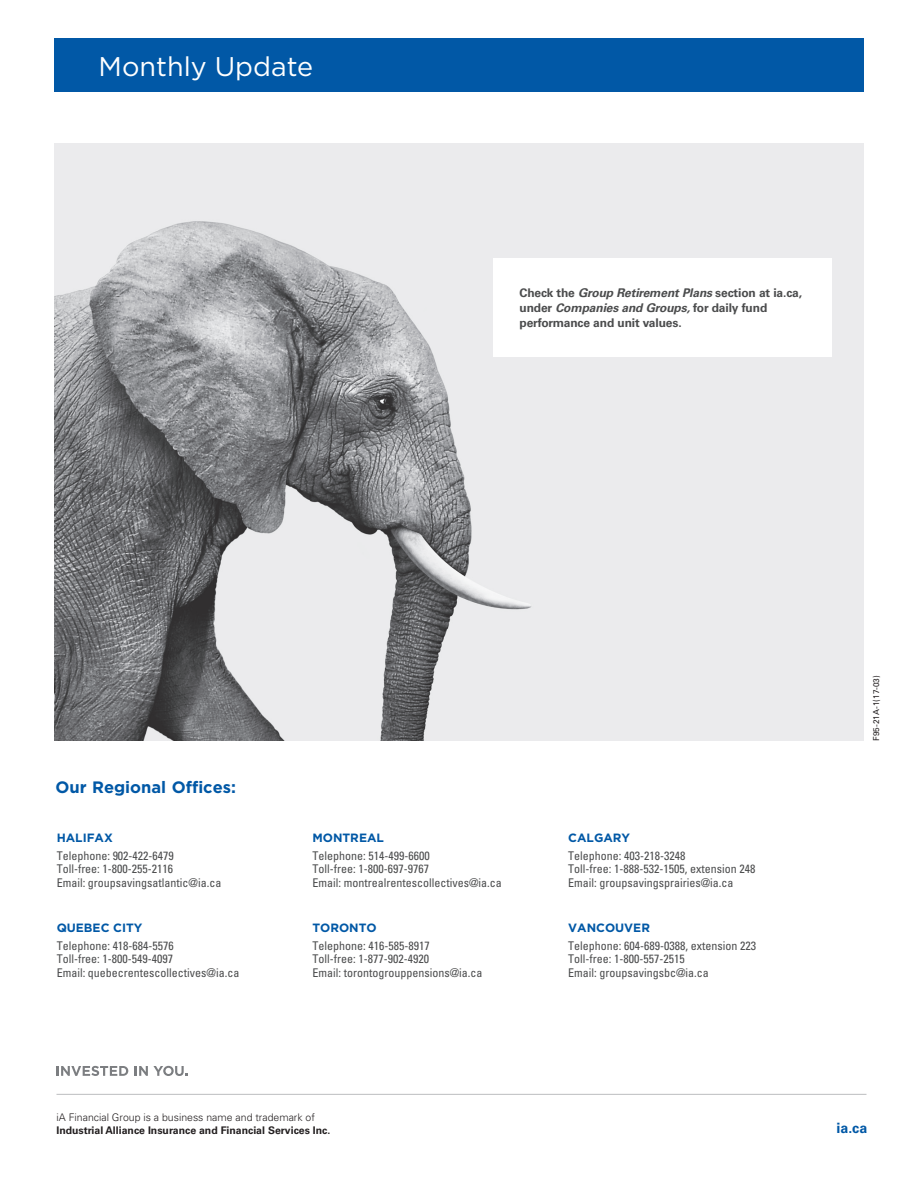
<style>
.page{position:relative;width:918px;height:1188px;background:#fff}
.page>*{position:absolute;margin:0;border:0;box-sizing:border-box;transform-origin:0 0}
.t1{font:27px "Gotham";color:#fff}
.t2{font:700 16.5px "Gotham";color:#0158a6}
.t3{font:700 14.25px "Univers LT Std";color:#0158a6}
.t4{font:condensed 12px/13.5px "Univers";color:#4b4c4d}
.t5{font:700 12px/15px "Univers LT Std";letter-spacing:-.01em;color:#4b4c4d}
.t6{font:700 12px "Gotham";color:#0158a6}
.t7{font:700 10.5px "Univers LT Std";color:#231f20}
.t8{font:300 10.5px "Univers LT Std";color:#231f20}
.t9{font:8.25px "Univers LT Std";color:#231f20}
.s1{font-style:italic}
</style>
<div class="page">
<div style="left:54px;top:38px;width:810px;height:54px;background:#0158a6"></div>
<img style="left:54px;top:144px;width:810px;height:596px">
<svg style="left:56px;top:1066px;width:72px;height:10px"></svg>
<svg style="left:135px;top:1066px;width:53px;height:10px"></svg>
<hr style="left:56px;top:1094px;width:810px;height:1px;background:#bcbdc0">
<div style="left:493px;top:259px;width:339px;height:98px;background:#fff"></div>
<h1 class="t1" style="left:99px;top:49px;width:216px">Monthly Update</h1>
<p class="t5" style="left:519px;top:285px;width:284px">Check the <span class="s1">Group Retirement Plans</span> section at ia.ca, under <span class="s1">Companies and Groups,</span> for daily fund performance and unit values.</p>
<h2 class="t2" style="left:55px;top:776px;width:182px">Our Regional Offices:</h2>
<p class="t6" style="left:57px;top:829px;width:58px">HALIFAX</p>
<p class="t4" style="left:57px;top:848px;width:166px">Telephone: 902-422-6479<br>Toll-free: 1-800-255-2116<br>Email: groupsavingsatlantic@ia.ca</p>
<p class="t6" style="left:57px;top:919px;width:87px">QUEBEC CITY</p>
<p class="t4" style="left:57px;top:938px;width:184px">Telephone: 418-684-5576<br>Toll-free: 1-800-549-4097<br>Email: quebecrentescollectives@ia.ca</p>
<p class="t6" style="left:312px;top:829px;width:73px">MONTREAL</p>
<p class="t4" style="left:312px;top:848px;width:191px">Telephone: 514-499-6600<br>Toll-free: 1-800-697-9767<br>Email: montrealrentescollectives@ia.ca</p>
<p class="t6" style="left:312px;top:919px;width:66px">TORONTO</p>
<p class="t4" style="left:312px;top:938px;width:172px">Telephone: 416-585-8917<br>Toll-free: 1-877-902-4920<br>Email: torontogrouppensions@ia.ca</p>
<p class="t6" style="left:568px;top:829px;width:63px">CALGARY</p>
<p class="t4" style="left:568px;top:848px;width:189px">Telephone: 403-218-3248<br>Toll-free: 1-888-532-1505, extension 248<br>Email: groupsavingsprairies@ia.ca</p>
<p class="t6" style="left:568px;top:919px;width:83px">VANCOUVER</p>
<p class="t4" style="left:568px;top:938px;width:189px">Telephone: 604-689-0388, extension 223<br>Toll-free: 1-800-557-2515<br>Email: groupsavingsbc@ia.ca</p>
<p class="t9" style="left:871px;top:741px;width:67px;rotate:-90deg">F95-21A-1(17-03)</p>
<p class="t8" style="left:56px;top:1111px;width:260px">iA Financial Group is a business name and trademark of</p>
<p class="t7" style="left:56px;top:1124px;width:275px">Industrial Alliance Insurance and Financial Services Inc.</p>
<p class="t3" style="left:836px;top:1119px;width:32px">ia.ca</p>
</div>
